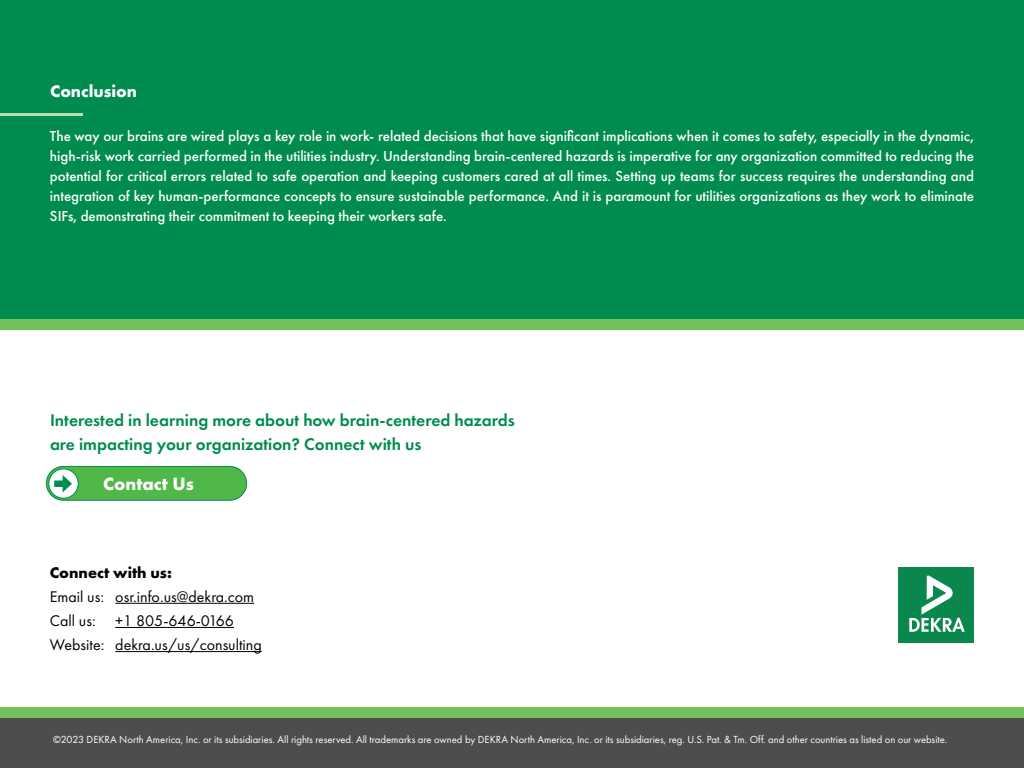
<style>
.page{position:relative;width:1024px;height:768px;background:#fff}
.page>*{position:absolute;margin:0;border:0;box-sizing:border-box;transform-origin:0 0}
.t1{font:700 18.5px "Futura PT";color:#fff}
.t2{font:600 17.5px/24.1px "Futura PT";color:#008c4f}
.t3{font:700 17.5px "Futura PT";letter-spacing:-.005em;color:#fff}
.t4{font:700 16.1px "Futura PT";color:#000}
.t5{font:16px/24.1px "Futura PT";color:#000}
.t6{font:500 15px/20px "Futura PT";letter-spacing:-.005em;color:#fff;text-align:justify}
.t7{font:10.65px "Futura PT";letter-spacing:-.005em;color:#fff}
</style>
<div class="page">
<div style="left:0;top:718px;width:1024px;height:50px;background:#4d4d4f"></div>
<div style="left:0;top:0;width:1024px;height:320px;background:#008c4f"></div>
<div style="left:899px;top:567px;width:75px;height:75px;background:#09874d"></div>
<svg style="left:909px;top:575px;width:56px;height:57px"></svg>
<div style="left:0;top:320px;width:1024px;height:10px;background:#70c05d"></div>
<div style="left:0;top:707px;width:1024px;height:11px;background:#70c05d"></div>
<div style="left:46px;top:466px;width:201px;height:34px;background:#50b848;border-radius:17px"></div>
<div style="left:46px;top:466px;width:201px;height:35px;border:1px solid #008c4f;border-radius:17px"></div>
<div style="left:49px;top:469px;width:29px;height:29px;background:#fff;border-radius:50%"></div>
<div style="left:48px;top:468px;width:31px;height:31px;border:1px solid #008c4f;border-radius:50%"></div>
<div style="left:54px;top:480px;width:12px;height:7px;background:#008c4f"></div>
<svg style="left:63px;top:475px;width:9px;height:17px"></svg>
<hr style="left:115px;top:603px;width:139px;height:1px;background:#000">
<hr style="left:115px;top:627px;width:119px;height:1px;background:#000">
<hr style="left:115px;top:651px;width:147px;height:1px;background:#000">
<hr style="left:0;top:113px;width:83px;height:3px;background:#bbddae">
<p class="t3" style="left:50px;top:79px;width:88px">Conclusion</p>
<p class="t6" style="left:50px;top:126px;width:926px">The way our brains are wired plays a key role in work- related decisions that have significant implications when it comes to safety, especially in the dynamic, high-risk work carried performed in the utilities industry. Understanding brain-centered hazards is imperative for any organization committed to reducing the potential for critical errors related to safe operation and keeping customers cared at all times. Setting up teams for success requires the understanding and integration of key human-performance concepts to ensure sustainable performance. And it is paramount for utilities organizations as they work to eliminate SIFs, demonstrating their commitment to keeping their workers safe.</p>
<p class="t2" style="left:50px;top:408px;width:466px">Interested in learning more about how brain-centered hazards are impacting your organization? Connect with us</p>
<p class="t1" style="left:103px;top:472px;width:92px">Contact Us</p>
<p class="t4" style="left:50px;top:562px;width:124px">Connect with us:</p>
<p class="t5" style="left:50px;top:584px;width:213px">Email us: osr.info.us@dekra.com<br>Call us: +1 805-646-0166<br>Website: dekra.us/us/consulting</p>
<p class="t7" style="left:53px;top:734px;width:896px">©2023 DEKRA North America, Inc. or its subsidiaries. All rights reserved. All trademarks are owned by DEKRA North America, Inc. or its subsidiaries, reg. U.S. Pat. &amp; Tm. Off. and other countries as listed on our website.</p>
</div>
